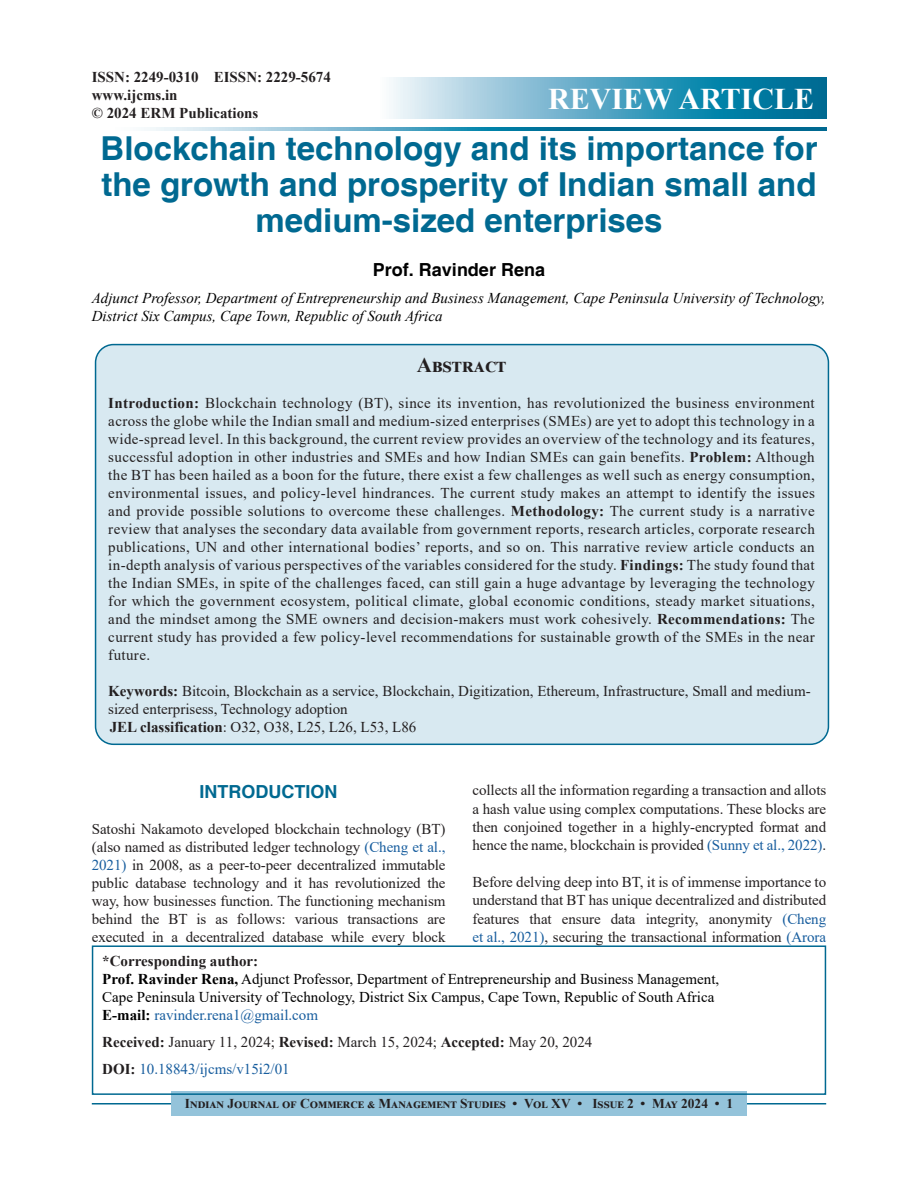
<style>
.page{position:relative;width:918px;height:1188px;background:#fff}
.page>*{position:absolute;margin:0;border:0;box-sizing:border-box;transform-origin:0 0}
.AT{font:700 33px/36px "Helvetica";color:#006991;text-align:center}
.AH{font:700 30px "Times New Roman";color:#fff}
.ABSH{font:700 21px "Times New Roman";color:#231f20}
.AU{font:700 18px "Helvetica";color:#000}
.t1{font:700 18px "Helvetica";color:#006991}
.ABS{font:15px/18px "Times New Roman";letter-spacing:.025em;color:#231f20;text-align:justify}
.TX{font:15px/18px "Times New Roman";letter-spacing:-.005em;color:#231f20;text-align:justify}
.ADD{font:15px/18px "Times New Roman";color:#000}
.KWD{font:15px/18px "Times New Roman";color:#231f20}
.AFF{font:italic 15px/18px "Times New Roman";color:#000}
.HIS{font:15px "Times New Roman";color:#231f20}
.TX-2{font:700 15px "Times New Roman";color:#231f20}
.TX-3{font:15px "Times New Roman";color:#175d9e}
.t2{font:700 13.5px "Times New Roman";letter-spacing:.005em;color:#231f20}
.s1{font-weight:700}
.s2{color:#175d9e}
.s3{font-weight:700;color:#231f20}
</style>
<div class="page">
<hr style="left:92px;top:1103px;width:734px;height:2px;background:#006991">
<div style="left:171px;top:1092px;width:576px;height:24px;background:#94c3da"></div>
<div style="left:92px;top:945px;width:734px;height:150px;border:2px solid #006991"></div>
<div style="left:96px;top:345px;width:732px;height:399px;background:#d8e9f1;border-radius:18px"></div>
<div style="left:95px;top:344px;width:734px;height:401px;border:2px solid #006991;border-radius:18px"></div>
<svg style="left:147px;top:127px;width:679px;height:3px"></svg>
<svg style="left:391px;top:78px;width:435px;height:40px"></svg>
<p class="TX-2" style="left:92px;top:66px;width:241px">ISSN: 2249-0310 EISSN: 2229-5674</p>
<p class="TX-2" style="left:92px;top:84px;width:87px">www.ijcms.in</p>
<p class="TX-2" style="left:92px;top:102px;width:168px">© 2024 ERM Publications</p>
<p class="AH" style="left:548px;top:77px;width:267px">REVIEW ARTICLE</p>
<p class="AT" style="left:101px;top:132px;width:718px">Blockchain technology and its importance for the growth and prosperity of Indian small and medium-sized enterprises</p>
<p class="AU" style="left:373px;top:258px;width:174px">Prof. Ravinder Rena</p>
<p class="AFF" style="left:92px;top:288px;width:735px">Adjunct Professor, Department of Entrepreneurship and Business Management, Cape Peninsula University of Technology,<br>District Six Campus, Cape Town, Republic of South Africa</p>
<p class="ABSH" style="left:417px;top:349px;width:91px">Abstract</p>
<p class="ABS" style="left:108px;top:393px;width:708px"><span class="s1">Introduction:</span> Blockchain technology (BT), since its invention, has revolutionized the business environment across the globe while the Indian small and medium-sized enterprises (SMEs) are yet to adopt this technology in a wide-spread level. In this background, the current review provides an overview of the technology and its features, successful adoption in other industries and SMEs and how Indian SMEs can gain benefits. <span class="s1">Problem:</span> Although the BT has been hailed as a boon for the future, there exist a few challenges as well such as energy consumption, environmental issues, and policy-level hindrances. The current study makes an attempt to identify the issues and provide possible solutions to overcome these challenges. <span class="s1">Methodology:</span> The current study is a narrative review that analyses the secondary data available from government reports, research articles, corporate research publications, UN and other international bodies’ reports, and so on. This narrative review article conducts an in-depth analysis of various perspectives of the variables considered for the study. <span class="s1">Findings:</span> The study found that the Indian SMEs, in spite of the challenges faced, can still gain a huge advantage by leveraging the technology for which the government ecosystem, political climate, global economic conditions, steady market situations, and the mindset among the SME owners and decision-makers must work cohesively. <span class="s1">Recommendations:</span> The current study has provided a few policy-level recommendations for sustainable growth of the SMEs in the near future.</p>
<p class="KWD" style="left:108px;top:681px;width:704px"><span class="s1">Keywords:</span> Bitcoin, Blockchain as a service, Blockchain, Digitization, Ethereum, Infrastructure, Small and medium&shy;sized enterprisess, Technology adoption<br><span class="s1">JEL classification</span>: O32, O38, L25, L26, L53, L86</p>
<h1 class="t1" style="left:200px;top:781px;width:139px">INTRODUCTION</h1>
<p class="TX" style="left:92px;top:819px;width:355px">Satoshi Nakamoto developed blockchain technology (BT) (also named as distributed ledger technology <span class="s2">(Cheng et al., 2021)</span> in 2008, as a peer-to-peer decentralized immutable public database technology and it has revolutionized the way, how businesses function. The functioning mechanism behind the BT is as follows: various transactions are executed in a decentralized database while every block</p>
<p class="TX" style="left:472px;top:780px;width:355px;line-height:18.5px">collects all the information regarding a transaction and allots a hash value using complex computations. These blocks are then conjoined together in a highly-encrypted format and hence the name, blockchain is provided <span class="s2">(Sunny et al., 2022)</span>.</p>
<p class="TX" style="left:472px;top:872px;width:355px;line-height:18.5px">Before delving deep into BT, it is of immense importance to understand that BT has unique decentralized and distributed features that ensure data integrity, anonymity <span class="s2">(Cheng et al., 2021)</span>, securing the transactional information <span class="s2">(Arora</span></p>
<p class="ADD" style="left:102px;top:952px;width:619px"><span class="s3">*Corresponding author:<br></span><span class="s1">Prof. Ravinder Rena,</span> Adjunct Professor, Department of Entrepreneurship and Business Management, Cape Peninsula University of Technology, District Six Campus, Cape Town, Republic of South Africa <span class="s1">E-mail:</span> <span class="s2">ravinder.rena1@gmail.com</span></p>
<p class="HIS" style="left:102px;top:1032px;width:492px"><span class="s1">Received:</span> January 11, 2024; <span class="s1">Revised:</span> March 15, 2024; <span class="s1">Accepted:</span> May 20, 2024</p>
<p class="TX-3" style="left:102px;top:1059px;width:189px"><span class="s3">DOI:</span> 10.18843/ijcms/v15i2/01</p>
<p class="t2" style="left:185px;top:1094px;width:550px">Indian Journal of Commerce &amp; Management Studies • Vol XV • Issue 2 • May 2024 • 1</p>
</div>
